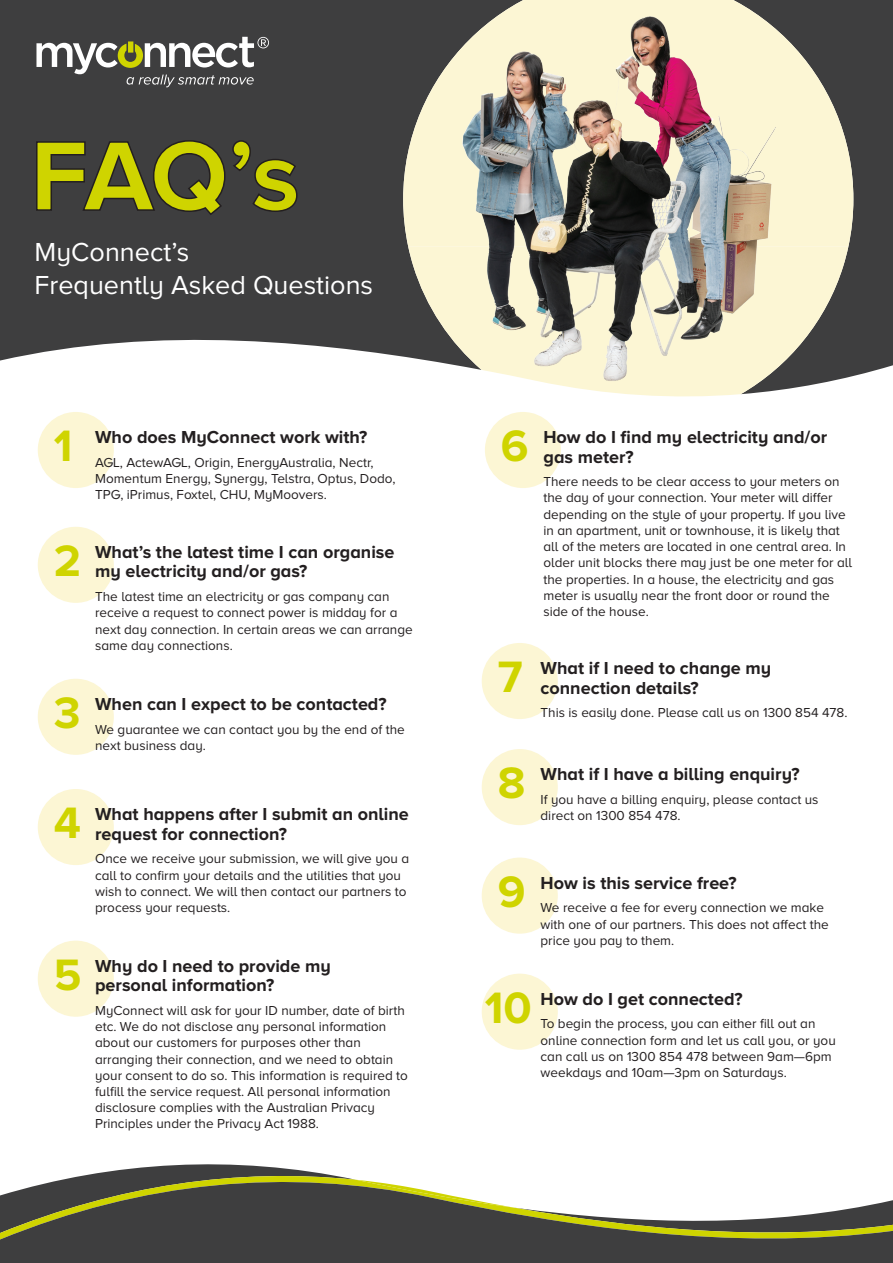
<style>
.page{position:relative;width:893px;height:1263px;background:#fff}
.page>*{position:absolute;margin:0;border:0;box-sizing:border-box;transform-origin:0 0}
.t1{font:700 102px "Proxima Nova A";color:#cfd400}
.t2{font:700 45.6px "Proxima Nova A";color:#cfd400}
.t3{font:27px/32.4px "Proxima Nova A";color:#fff}
.t4{font:700 18px/19.5px "Proxima Nova A";color:#231f20}
.t5{font:13.5px/16.2px "Proxima Nova A";color:#231f20}
</style>
<div class="page">
<svg style="left:0;top:0;width:893px;height:379px;background:#515152"></svg>
<svg style="left:403px;top:0;width:450px;height:247px;background:#a8a592"></svg>
<svg style="left:413px;top:266px;width:430px;height:121px;background:#918f85"></svg>
<svg style="left:408px;top:247px;width:440px;height:19px"></svg>
<div style="left:38px;top:412px;width:76px;height:76px;background:#fcf6d4;border-radius:50%"></div>
<div style="left:38px;top:527px;width:76px;height:76px;background:#fcf6d4;border-radius:50%"></div>
<div style="left:38px;top:679px;width:76px;height:76px;background:#fcf6d4;border-radius:50%"></div>
<div style="left:38px;top:789px;width:76px;height:76px;background:#fcf6d4;border-radius:50%"></div>
<div style="left:38px;top:941px;width:76px;height:76px;background:#fcf6d4;border-radius:50%"></div>
<div style="left:485px;top:412px;width:76px;height:76px;background:#fcf6d4;border-radius:50%"></div>
<div style="left:482px;top:643px;width:76px;height:76px;background:#fcf6d4;border-radius:50%"></div>
<div style="left:482px;top:749px;width:76px;height:76px;background:#fcf6d4;border-radius:50%"></div>
<div style="left:482px;top:857px;width:76px;height:77px;background:#fcf6d4;border-radius:50%"></div>
<div style="left:482px;top:974px;width:76px;height:76px;background:#fcf6d4;border-radius:50%"></div>
<svg style="left:0;top:1167px;width:893px;height:96px;fill:#3e3e3f"></svg>
<svg style="left:36px;top:37px;width:233px;height:50px"></svg>
<img style="left:442px;top:0;width:362px;height:418px">
<svg style="left:35px;top:139px;width:263px;height:77px;background:#3b3a3b"></svg>
<h1 class="t1" style="left:30px;top:118px;width:271px">FAQ’s</h1>
<h3 class="t3" style="left:35px;top:236px;width:340px">MyConnect’s<br>Frequently Asked Questions</h3>
<h2 class="t2" style="left:54px;top:420px;width:20px">1</h2>
<h3 class="t4" style="left:95px;top:427px;width:274px">Who does MyConnect work with?</h3>
<p class="t5" style="left:95px;top:454px;width:302px">AGL, ActewAGL, Origin, EnergyAustralia, Nectr,<br>Momentum Energy, Synergy, Telstra, Optus, Dodo,<br>TPG, iPrimus, Foxtel, CHU, MyMoovers.</p>
<h2 class="t2" style="left:54px;top:535px;width:29px">2</h2>
<h3 class="t4" style="left:95px;top:542px;width:301px">What’s the latest time I can organise my electricity and/or gas?</h3>
<p class="t5" style="left:95px;top:588px;width:319px">The latest time an electricity or gas company can receive a request to connect power is midday for a next day connection. In certain areas we can arrange same day connections.</p>
<h2 class="t2" style="left:54px;top:687px;width:28px">3</h2>
<h3 class="t4" style="left:95px;top:694px;width:293px">When can I expect to be contacted?</h3>
<p class="t5" style="left:95px;top:721px;width:311px">We guarantee we can contact you by the end of the next business day.</p>
<h2 class="t2" style="left:54px;top:797px;width:29px">4</h2>
<h3 class="t4" style="left:95px;top:804px;width:315px">What happens after I submit an online request for connection?</h3>
<p class="t5" style="left:95px;top:850px;width:316px">Once we receive your submission, we will give you a call to confirm your details and the utilities that you wish to connect. We will then contact our partners to process your requests.</p>
<h2 class="t2" style="left:54px;top:949px;width:29px">5</h2>
<h3 class="t4" style="left:95px;top:956px;width:237px">Why do I need to provide my personal information?</h3>
<p class="t5" style="left:95px;top:1002px;width:314px">MyConnect will ask for your ID number, date of birth etc. We do not disclose any personal information about our customers for purposes other than arranging their connection, and we need to obtain your consent to do so. This information is required to fulfill the service request. All personal information disclosure complies with the Australian Privacy Principles under the Privacy Act 1988.</p>
<h2 class="t2" style="left:501px;top:420px;width:29px">6</h2>
<h3 class="t4" style="left:543px;top:427px;width:285px">How do I find my electricity and/or gas meter?</h3>
<p class="t5" style="left:543px;top:473px;width:310px">There needs to be clear access to your meters on the day of your connection. Your meter will differ depending on the style of your property. If you live in an apartment, unit or townhouse, it is likely that all of the meters are located in one central area. In older unit blocks there may just be one meter for all the properties. In a house, the electricity and gas meter is usually near the front door or round the side of the house.</p>
<h2 class="t2" style="left:498px;top:651px;width:26px">7</h2>
<h3 class="t4" style="left:541px;top:658px;width:232px">What if I need to change my connection details?</h3>
<p class="t5" style="left:541px;top:704px;width:308px">This is easily done. Please call us on 1300 854 478.</p>
<h2 class="t2" style="left:498px;top:757px;width:29px">8</h2>
<h3 class="t4" style="left:541px;top:764px;width:261px">What if I have a billing enquiry?</h3>
<p class="t5" style="left:541px;top:791px;width:279px">If you have a billing enquiry, please contact us direct on 1300 854 478.</p>
<h2 class="t2" style="left:498px;top:866px;width:29px">9</h2>
<h3 class="t4" style="left:541px;top:872px;width:198px">How is this service free?</h3>
<p class="t5" style="left:541px;top:900px;width:290px">We receive a fee for every connection we make with one of our partners. This does not affect the price you pay to them.</p>
<h2 class="t2" style="left:485px;top:982px;width:49px">10</h2>
<h3 class="t4" style="left:541px;top:989px;width:204px">How do I get connected?</h3>
<p class="t5" style="left:541px;top:1016px;width:297px">To begin the process, you can either fill out an online connection form and let us call you, or you can call us on 1300 854 478 between 9am—6pm weekdays and 10am—3pm on Saturdays.</p>
</div>
